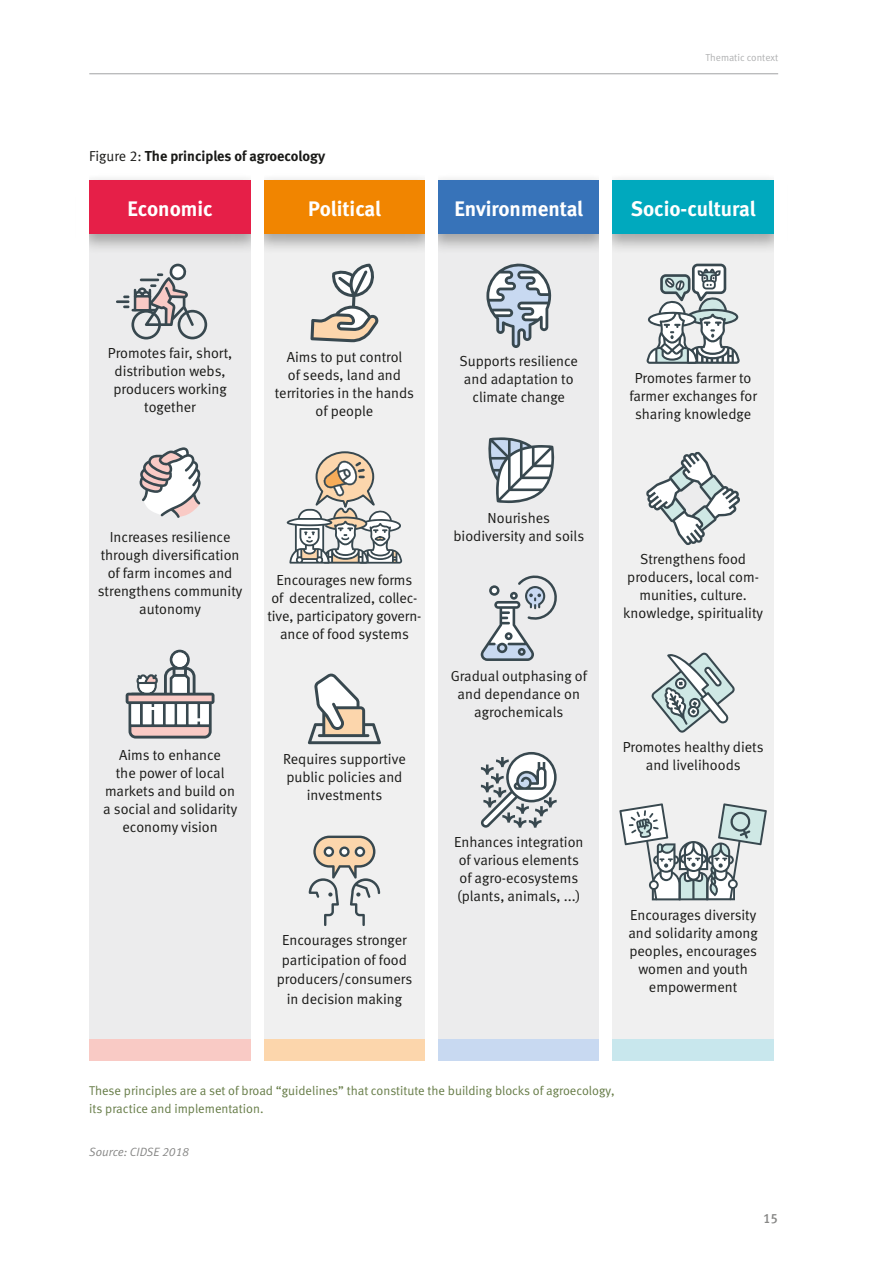
<style>
.page{position:relative;width:893px;height:1263px;background:#fff}
.page>*{position:absolute;margin:0;border:0;box-sizing:border-box;transform-origin:0 0}
.t1{font:21px "Meta Bold LF";color:#fff}
.t2{font:14.55px/18px "Meta Normal LF";color:#1a1a18;text-align:center}
.t3{font:14.4px "Meta Bold LF";color:#1a1a18}
.t4{font:13.5px "Meta Medium LF";color:#878786}
.t5{font:12.75px/18px "Meta Normal LF";color:#667c47}
.t6{font:italic 12px "Meta Normal LF";color:#878786}
.t7{font:10.2px "Meta Normal LF";color:#b1b2b3}
.s1{font-family:"Meta Normal LF"}
</style>
<div class="page">
<hr style="left:89px;top:73px;width:689px;height:1px;background:#b1b2b3">
<div style="left:612px;top:200px;width:162px;height:839px;background:#f0f0f0"></div>
<div style="left:89px;top:200px;width:162px;height:839px;background:#ececed"></div>
<div style="left:264px;top:200px;width:161px;height:839px;background:#f0f0f0"></div>
<div style="left:438px;top:200px;width:162px;height:839px;background:#ececed"></div>
<svg style="left:310px;top:264px;width:69px;height:79px"></svg>
<svg style="left:116px;top:264px;width:91px;height:75px"></svg>
<div style="left:135px;top:296px;width:15px;height:13px;background:#f9cac5"></div>
<div style="left:134px;top:295px;width:17px;height:16px;border:2px solid #38484f"></div>
<svg style="left:646px;top:263px;width:94px;height:101px"></svg>
<div style="left:424px;top:173px;width:190px;height:81px;background:#1a1a18;opacity:.35"></div>
<div style="left:438px;top:181px;width:162px;height:53px;background:#3773b9"></div>
<div style="left:438px;top:1039px;width:162px;height:21px;background:#c8d9f1"></div>
<div style="left:249px;top:173px;width:191px;height:81px;background:#1a1a18;opacity:.35"></div>
<div style="left:264px;top:181px;width:161px;height:53px;background:#f18500"></div>
<div style="left:264px;top:1039px;width:161px;height:21px;background:#fcd6ac"></div>
<div style="left:75px;top:173px;width:190px;height:81px;background:#1a1a18;opacity:.35"></div>
<div style="left:89px;top:181px;width:162px;height:53px;background:#e61f48"></div>
<div style="left:89px;top:1039px;width:162px;height:21px;background:#f9cac5"></div>
<div style="left:598px;top:173px;width:190px;height:81px;background:#1a1a18;opacity:.35"></div>
<div style="left:612px;top:181px;width:162px;height:53px;background:#00a9be"></div>
<div style="left:612px;top:1039px;width:162px;height:21px;background:#c8e7ed"></div>
<svg style="left:481px;top:752px;width:76px;height:76px"></svg>
<svg style="left:481px;top:575px;width:76px;height:86px"></svg>
<svg style="left:488px;top:437px;width:66px;height:66px"></svg>
<svg style="left:486px;top:263px;width:65px;height:85px"></svg>
<svg style="left:287px;top:451px;width:115px;height:113px"></svg>
<svg style="left:308px;top:674px;width:73px;height:70px"></svg>
<svg style="left:309px;top:836px;width:71px;height:90px"></svg>
<svg style="left:646px;top:452px;width:94px;height:93px"></svg>
<svg style="left:651px;top:653px;width:84px;height:80px"></svg>
<svg style="left:619px;top:803px;width:148px;height:97px"></svg>
<svg style="left:126px;top:650px;width:89px;height:88px"></svg>
<svg style="left:139px;top:447px;width:62px;height:71px"></svg>
<div style="left:251px;top:167px;width:13px;height:906px;background:#fff"></div>
<div style="left:77px;top:167px;width:12px;height:906px;background:#fff"></div>
<div style="left:425px;top:167px;width:13px;height:906px;background:#fff"></div>
<div style="left:600px;top:167px;width:12px;height:906px;background:#fff"></div>
<div style="left:774px;top:167px;width:13px;height:906px;background:#fff"></div>
<p class="t3" style="left:89px;top:148px;width:238px"><span class="s1">Figure 2:</span> The principles of agroecology</p>
<p class="t7" style="left:706px;top:52px;width:74px">Thematic context</p>
<h1 class="t1" style="left:128px;top:196px;width:87px">Economic</h1>
<h1 class="t1" style="left:308px;top:196px;width:75px">Political</h1>
<h1 class="t1" style="left:455px;top:196px;width:130px">Environmental</h1>
<h1 class="t1" style="left:631px;top:196px;width:126px">Socio-cultural</h1>
<p class="t2" style="left:108px;top:343px;width:126px">Promotes fair, short, distribution webs, producers working together</p>
<p class="t2" style="left:275px;top:348px;width:141px">Aims to put control<br>of seeds, land and territories in the hands of people</p>
<p class="t2" style="left:460px;top:351px;width:120px">Supports resilience and adaptation to climate change</p>
<p class="t2" style="left:629px;top:369px;width:129px">Promotes farmer to farmer exchanges for sharing knowledge</p>
<p class="t2" style="left:98px;top:527px;width:146px">Increases resilience through diversification of farm incomes and strengthens community autonomy</p>
<p class="t2" style="left:267px;top:571px;width:156px">Encourages new forms<br>of decentralized, collec&shy;tive, participatory govern&shy;ance of food systems</p>
<p class="t2" style="left:103px;top:746px;width:136px">Aims to enhance<br>the power of local markets and build on a social and solidarity economy vision</p>
<p class="t2" style="left:283px;top:749px;width:124px">Requires supportive public policies and investments</p>
<p class="t2" style="left:277px;top:930px;width:137px;line-height:19.5px">Encourages stronger participation of food producers/consumers in decision making</p>
<p class="t2" style="left:453px;top:508px;width:132px">Nourishes biodiversity and soils</p>
<p class="t2" style="left:451px;top:666px;width:138px">Gradual outphasing of and dependance on agrochemicals</p>
<p class="t2" style="left:454px;top:833px;width:131px;text-align:left">Enhances integration of various elements of agro-ecosystems (plants, animals, ...)</p>
<p class="t2" style="left:623px;top:550px;width:141px">Strengthens food producers, local com&shy;munities, culture. knowledge, spirituality</p>
<p class="t2" style="left:623px;top:738px;width:142px">Promotes healthy diets and livelihoods</p>
<p class="t2" style="left:628px;top:906px;width:131px">Encourages diversity and solidarity among peoples, encourages women and youth empowerment</p>
<p class="t5" style="left:89px;top:1081px;width:527px">These principles are a set of broad “guidelines” that constitute the building blocks of agroecology, its practice and implementation.</p>
<p class="t6" style="left:89px;top:1145px;width:101px">Source: CIDSE 2018</p>
<p class="t4" style="left:763px;top:1210px;width:17px">15</p>
</div>
